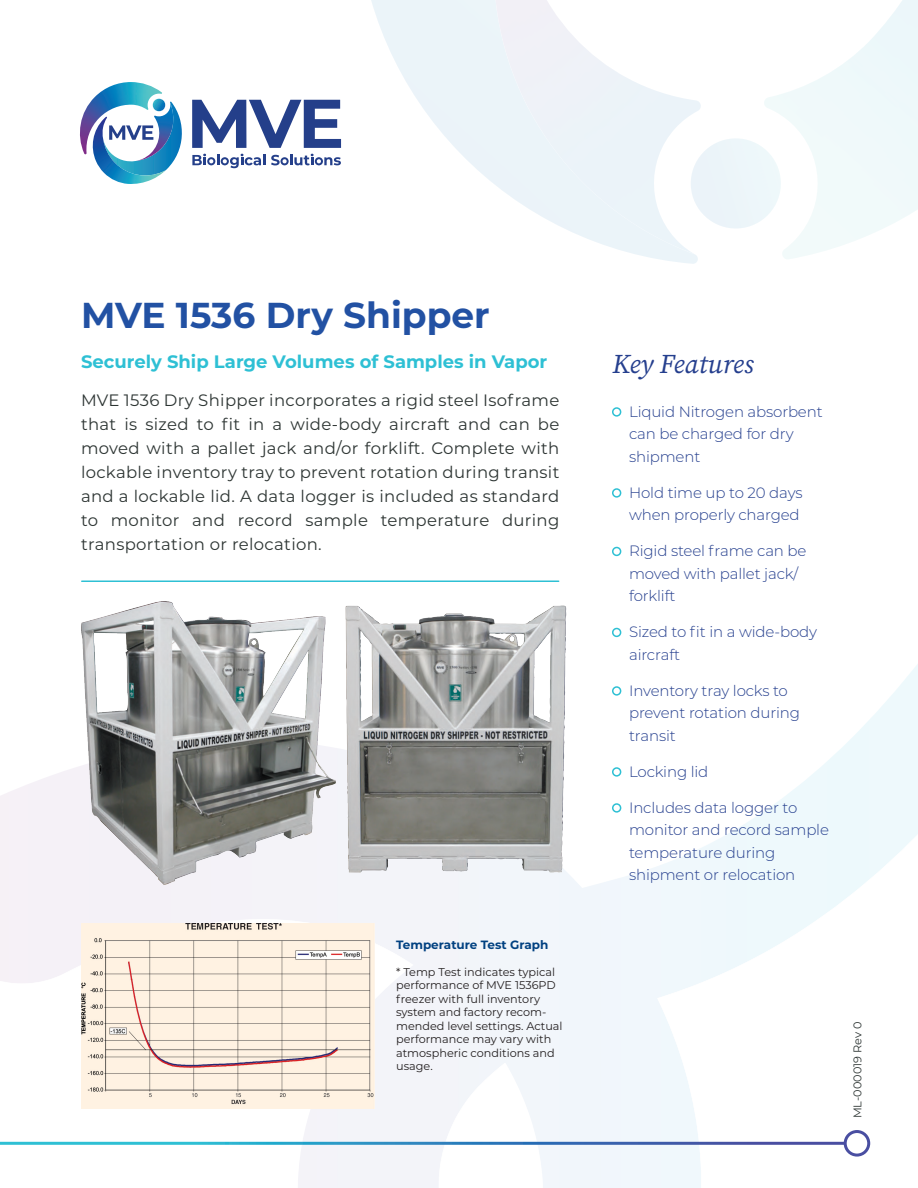
<style>
.page{position:relative;width:918px;height:1188px;background:#fff}
.page>*{position:absolute;margin:0;border:0;box-sizing:border-box;transform-origin:0 0}
.t1{font:700 36px "Montserrat";color:#2251a3}
.t2{font:italic 27px "Source Serif Pro";letter-spacing:-.005em;color:#253f8e}
.t3{font:700 18px "Montserrat";color:#2ec0d4}
.t4{font:16.5px/24px "Montserrat";letter-spacing:.02em;color:#2d3533;text-align:justify}
.t5{font:300 15px/22.5px "Montserrat";letter-spacing:-.01em;color:#253f8e}
.Rack_Layouts{font:700 12px "Montserrat";color:#014181}
.t6{font:11.25px/13.5px "Montserrat";color:#231f20}
.t7{font:11.25px "Montserrat";color:#2d3533}
</style>
<div class="page">
<img style="left:0;top:635px;width:918px;height:553px">
<img style="left:94px;top:155px;width:59px;height:29px">
<img style="left:80px;top:82px;width:82px;height:73px">
<svg style="left:103px;top:99px;width:238px;height:80px"></svg>
<hr style="left:0;top:1142px;width:844px;height:3px;background:#fff">
<div style="left:844px;top:1130px;width:26px;height:27px;border:3px solid #494ea1;border-radius:50%"></div>
<svg style="left:371px;top:0;width:327px;height:264px"></svg>
<img style="left:491px;top:0;width:210px;height:254px">
<svg style="left:690px;top:138px;width:91px;height:92px"></svg>
<div style="left:612px;top:407px;width:9px;height:10px;border:2px solid #2ec0d4;border-radius:50%"></div>
<div style="left:612px;top:488px;width:9px;height:10px;border:2px solid #2ec0d4;border-radius:50%"></div>
<div style="left:612px;top:547px;width:9px;height:9px;border:2px solid #2ec0d4;border-radius:50%"></div>
<div style="left:612px;top:628px;width:9px;height:9px;border:2px solid #2ec0d4;border-radius:50%"></div>
<div style="left:612px;top:686px;width:9px;height:10px;border:2px solid #2ec0d4;border-radius:50%"></div>
<div style="left:612px;top:767px;width:9px;height:10px;border:2px solid #2ec0d4;border-radius:50%"></div>
<div style="left:612px;top:803px;width:9px;height:10px;border:2px solid #2ec0d4;border-radius:50%"></div>
<hr style="left:82px;top:580px;width:477px;height:2px;background:#2ec0d4">
<img style="left:336px;top:605px;width:237px;height:273px">
<img style="left:70px;top:601px;width:266px;height:288px">
<img style="left:81px;top:923px;width:294px;height:186px">
<p class="t1" style="left:81px;top:289px;width:410px">MVE 1536 Dry Shipper</p>
<p class="t3" style="left:81px;top:349px;width:468px">Securely Ship Large Volumes of Samples in Vapor</p>
<p class="t4" style="left:81px;top:387px;width:480px">MVE 1536 Dry Shipper incorporates a rigid steel Isoframe that is sized to fit in a wide-body aircraft and can be moved with a pallet jack and/or forklift. Complete with lockable inventory tray to prevent rotation during transit and a lockable lid. A data logger is included as standard to monitor and record sample temperature during transportation or relocation.</p>
<p class="Rack_Layouts" style="left:396px;top:936px;width:154px">Temperature Test Graph</p>
<p class="t6" style="left:396px;top:965px;width:168px">* Temp Test indicates typical performance of MVE 1536PD freezer with full inventory system and factory recom&shy;mended level settings. Actual performance may vary with atmospheric conditions and usage.</p>
<p class="t2" style="left:612px;top:348px;width:143px">Key Features</p>
<p class="t5" style="left:629px;top:400px;width:195px">Liquid Nitrogen absorbent can be charged for dry shipment</p>
<p class="t5" style="left:629px;top:481px;width:175px">Hold time up to 20 days when properly charged</p>
<p class="t5" style="left:629px;top:539px;width:179px">Rigid steel frame can be moved with pallet jack/ forklift</p>
<p class="t5" style="left:629px;top:620px;width:190px">Sized to fit in a wide-body aircraft</p>
<p class="t5" style="left:629px;top:679px;width:172px">Inventory tray locks to prevent rotation during transit</p>
<p class="t5" style="left:629px;top:760px;width:81px">Locking lid</p>
<p class="t5" style="left:629px;top:796px;width:201px">Includes data logger to monitor and record sample temperature during shipment or relocation</p>
<p class="t7" style="left:850px;top:1118px;width:98px;rotate:-90deg">ML-000019 Rev 0</p>
</div>
